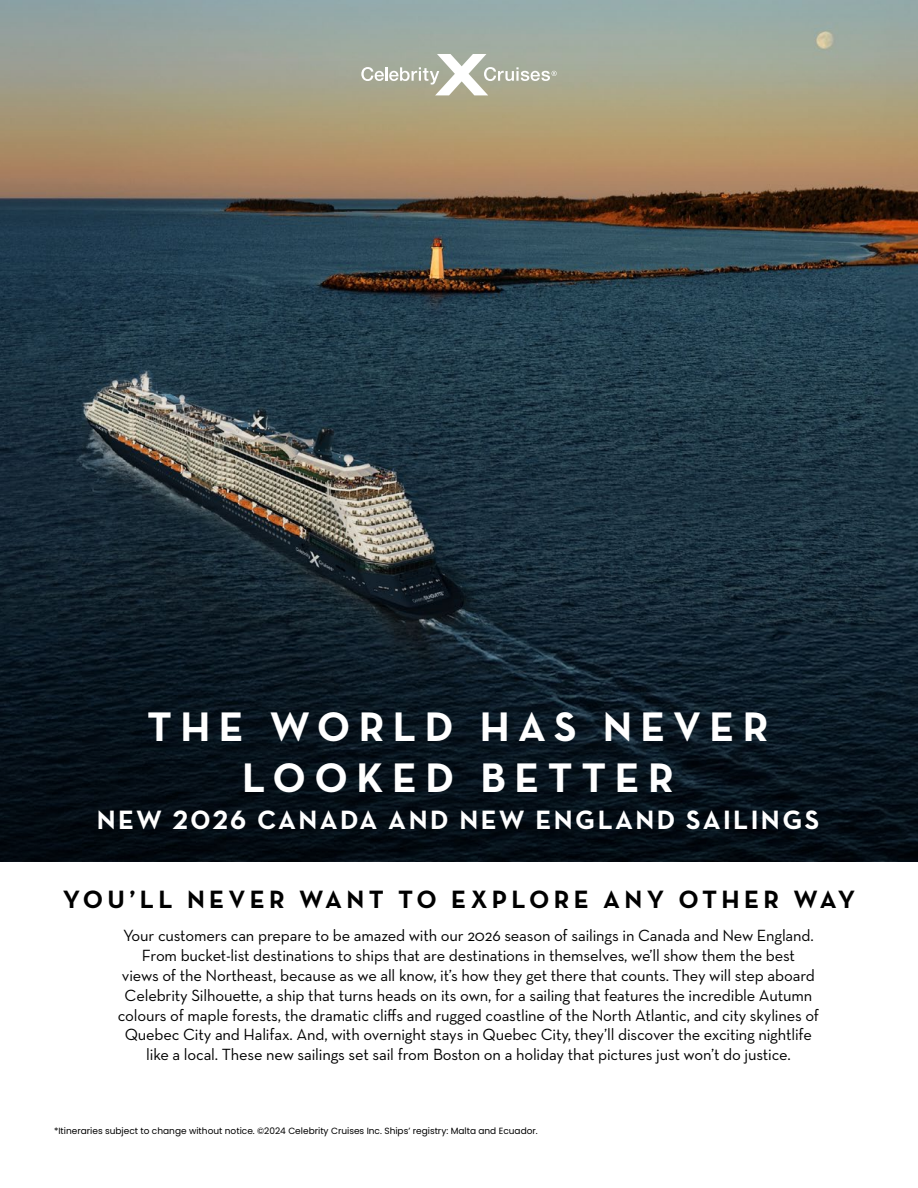
<style>
.page{position:relative;width:918px;height:1188px;background:#fff}
.page>*{position:absolute;margin:0;border:0;box-sizing:border-box;transform-origin:0 0}
.t1{font:700 42px/50.4px "Neutraface Text";letter-spacing:.2em;color:#fff;text-align:center}
.t2{font:700 27px "Neutraface Text";letter-spacing:.09em;color:#fff}
.t3{font:700 25.5px "Neutraface Text";letter-spacing:.17em;color:#000}
.t4{font:16.5px/19.8px "Neutraface Text";letter-spacing:-.01em;color:#000;text-align:center}
.t5{font:9px "Poppins";color:#000}
</style>
<div class="page">
<img style="left:0;top:0;width:918px;height:550px">
<svg style="left:0;top:550px;width:918px;height:311px;background:#0c1a24"></svg>
<svg style="left:361px;top:54px;width:196px;height:41px"></svg>
<h1 class="t1" style="left:147px;top:701px;width:623px">THE WORLD HAS NEVER<br>LOOKED BETTER</h1>
<h2 class="t2" style="left:97px;top:802px;width:724px">NEW 2026 CANADA AND NEW ENGLAND SAILINGS</h2>
<h3 class="t3" style="left:63px;top:883px;width:794px">YOU’LL NEVER WANT TO EXPLORE ANY OTHER WAY</h3>
<p class="t4" style="left:118px;top:926px;width:703px">Your customers can prepare to be amazed with our 2026 season of sailings in Canada and New England.<br>From bucket-list destinations to ships that are destinations in themselves, we’ll show them the best<br>views of the Northeast, because as we all know, it’s how they get there that counts. They will step aboard Celebrity Silhouette, a ship that turns heads on its own, for a sailing that features the incredible Autumn colours of maple forests, the dramatic cliffs and rugged coastline of the North Atlantic, and city skylines of Quebec City and Halifax. And, with overnight stays in Quebec City, they’ll discover the exciting nightlife like a local. These new sailings set sail from Boston on a holiday that pictures just won’t do justice.</p>
<p class="t5" style="left:54px;top:1126px;width:485px">*Itineraries subject to change without notice. ©2024 Celebrity Cruises Inc. Ships’ registry: Malta and Ecuador.</p>
</div>
